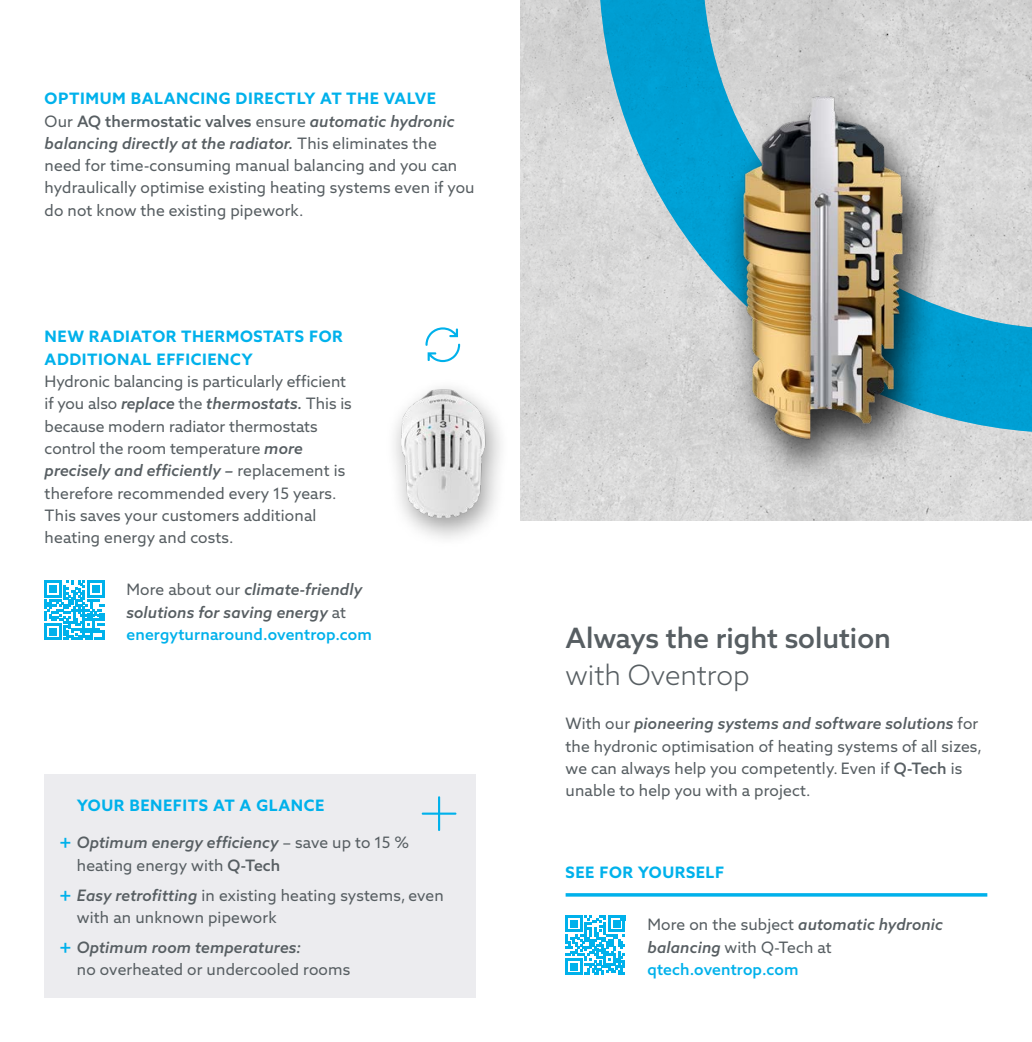
<style>
.page{position:relative;width:1032px;height:1042px;background:#fff}
.page>*{position:absolute;margin:0;border:0;box-sizing:border-box;transform-origin:0 0}
.t1{font:500 28px "Azo Sans 2";color:#575e62}
.t2{font:300 28px "Azo Sans 2";color:#575e62}
.t3{font:15.75px/22.4px "Azo Sans 2";letter-spacing:.01em;color:#575e62}
.t4{font:italic 500 15.75px/22.4px "Azo Sans 2";letter-spacing:.01em;color:#575e62}
.t5{font:700 15.75px/22.4px "Azo Sans 2";letter-spacing:.035em;color:#00b1eb}
.s1{font-weight:700;color:#00b1eb}
.s2{font-weight:500}
.s3{font-weight:500;font-style:italic}
.s4{font-weight:400;font-style:normal}
.s5{font-style:normal;color:#00b1eb}
.s6{font-weight:500;font-size:20.12px;color:#00b1eb}
.s7{font-weight:500;color:#00b1eb}
</style>
<div class="page">
<img style="left:521px;top:0;width:511px;height:521px">
<svg style="left:600px;top:0;width:432px;height:432px;background:#99c5d4"></svg>
<hr style="left:600px;top:0;width:104px;height:1px;background:#00b1eb">
<hr style="left:1031px;top:327px;width:1px;height:105px;background:#00b1eb">
<hr style="left:566px;top:893px;width:421px;height:3px;background:#00b1eb">
<div style="left:45px;top:774px;width:431px;height:223px;background:#ececef"></div>
<div style="left:719px;top:83px;width:225px;height:404px;background:#000;opacity:.8"></div>
<img style="left:739px;top:97px;width:169px;height:342px">
<div style="left:384px;top:377px;width:126px;height:170px;background:#000;opacity:.4"></div>
<img style="left:394px;top:387px;width:98px;height:134px">
<svg style="left:45px;top:580px;width:59px;height:60px"></svg>
<svg style="left:566px;top:915px;width:60px;height:60px"></svg>
<p class="t3" style="left:45px;top:87px;width:431px"><span class="s1">OPTIMUM BALANCING DIRECTLY AT THE VALVE<br></span>Our <span class="s2">AQ thermostatic valves</span> ensure <span class="s3">automatic hydronic balancing directly at the radiator.</span> This eliminates the need for time-consuming manual balancing and you can hydraulically optimise existing heating systems even if you do not know the existing pipework.</p>
<p class="t5" style="left:45px;top:326px;width:300px">NEW RADIATOR THERMOSTATS FOR<br>ADDITIONAL EFFICIENCY</p>
<p class="t3" style="left:45px;top:370px;width:309px">Hydronic balancing is particularly efficient if you also <span class="s3">replace</span> the <span class="s3">thermostats.</span> This is because modern radiator thermostats control the room temperature <span class="s3">more precisely and efficiently –</span> replacement is therefore recommended every 15 years.<br>This saves your customers additional heating energy and costs.</p>
<p class="t4" style="left:126px;top:579px;width:247px"><span class="s4">More about our</span> climate-friendly solutions for saving energy <span class="s4">at </span><span class="s5">energyturnaround.oventrop.com</span></p>
<p class="t5" style="left:77px;top:794px;width:249px">YOUR BENEFITS AT A GLANCE</p>
<p class="t3" style="left:77px;top:832px;width:334px;text-indent:-17px"><span class="s6">+</span> <span class="s3">Optimum energy efficiency</span> – save up to 15 % heating energy with <span class="s2">Q-Tech</span></p>
<p class="t3" style="left:77px;top:884px;width:368px;text-indent:-17px"><span class="s6">+</span> <span class="s3">Easy retrofitting</span> in existing heating systems, even with an unknown pipework</p>
<p class="t3" style="left:77px;top:936px;width:275px;text-indent:-17px"><span class="s6">+</span> <span class="s3">Optimum room temperatures:<br></span>no overheated or undercooled rooms</p>
<h1 class="t1" style="left:566px;top:621px;width:327px">Always the right solution</h1>
<h1 class="t2" style="left:566px;top:658px;width:185px">with Oventrop</h1>
<p class="t3" style="left:566px;top:713px;width:418px">With our <span class="s3">pioneering systems and software solutions</span> for the hydronic optimisation of heating systems of all sizes, we can always help you competently. Even if <span class="s2">Q-Tech</span> is unable to help you with a project.</p>
<p class="t5" style="left:566px;top:861px;width:160px">SEE FOR YOURSELF</p>
<p class="t3" style="left:647px;top:913px;width:297px">More on the subject <span class="s3">automatic hydronic balancing</span> with Q-Tech at <span class="s7">qtech.oventrop.com</span></p>
</div>
